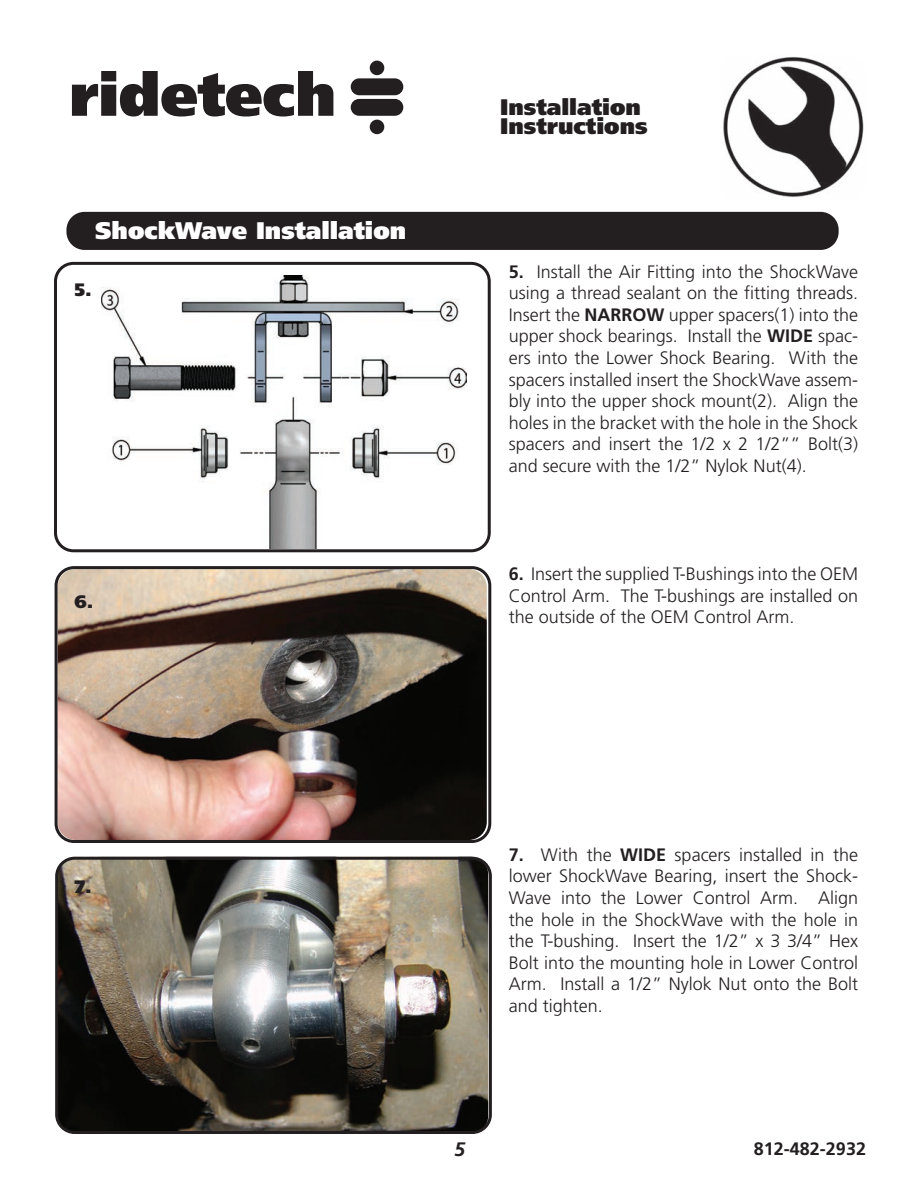
<style>
.page{position:relative;width:918px;height:1188px;background:#fff}
.page>*{position:absolute;margin:0;border:0;box-sizing:border-box;transform-origin:0 0}
.t1{font:900 24px "Frutiger LT Pro";color:#fff}
.t2{font:900 22.5px/19.5px "Frutiger LT Pro";color:#231f20}
.t3{font:italic 700 19.5px "Frutiger LT Pro";color:#231f20}
.t4{font:300 18px/21.6px "Frutiger LT Pro";color:#231f20;text-align:justify}
.t5{font:700 18px "Frutiger LT Pro";color:#231f20}
.t6{font:900 18px "Frutiger LT Pro";color:#231f20}
.s1{font-weight:700}
</style>
<div class="page">
<img style="left:723px;top:56px;width:141px;height:141px">
<svg style="left:72px;top:71px;width:261px;height:46px"></svg>
<div style="left:351px;top:78px;width:52px;height:17px;background:#231f20;border-radius:8px"></div>
<div style="left:351px;top:99px;width:52px;height:17px;background:#231f20;border-radius:8px"></div>
<div style="left:370px;top:61px;width:14px;height:14px;background:#231f20;border-radius:50%"></div>
<div style="left:370px;top:120px;width:14px;height:14px;background:#231f20;border-radius:50%"></div>
<img style="left:102px;top:275px;width:365px;height:273px">
<img style="left:59px;top:857px;width:429px;height:277px">
<img style="left:59px;top:570px;width:428px;height:269px">
<div style="left:54px;top:262px;width:437px;height:290px;border:3px solid #231f20;border-radius:18px"></div>
<div style="left:66px;top:212px;width:773px;height:38px;background:#231f20;border-radius:18px"></div>
<div style="left:55px;top:566px;width:436px;height:277px;border:3px solid #231f20;border-radius:18px"></div>
<div style="left:55px;top:857px;width:437px;height:277px;border:3px solid #231f20;border-radius:18px"></div>
<h1 class="t1" style="left:95px;top:216px;width:313px">ShockWave Installation</h1>
<p class="t6" style="left:75px;top:278px;width:19px">5.</p>
<p class="t6" style="left:75px;top:590px;width:20px">6.</p>
<p class="t2" style="left:500px;top:97px;width:149px">Installation<br>Instructions</p>
<p class="t4" style="left:509px;top:261px;width:351px"><span class="s1">5.</span> Install the Air Fitting into the ShockWave using a thread sealant on the fitting threads.<br>Insert the <span class="s1">NARROW</span> upper spacers(1) into the upper shock bearings. Install the <span class="s1">WIDE</span> spac&shy;ers into the Lower Shock Bearing. With the spacers installed insert the ShockWave assem&shy;bly into the upper shock mount(2). Align the holes in the bracket with the hole in the Shock spacers and insert the 1/2 x 2 1/2”” Bolt(3) and secure with the 1/2” Nylok Nut(4).</p>
<p class="t4" style="left:509px;top:563px;width:351px"><span class="s1">6.</span> Insert the supplied T-Bushings into the OEM Control Arm. The T-bushings are installed on the outside of the OEM Control Arm.</p>
<p class="t6" style="left:75px;top:876px;width:19px">7.</p>
<p class="t4" style="left:509px;top:844px;width:351px"><span class="s1">7.</span> With the <span class="s1">WIDE</span> spacers installed in the lower ShockWave Bearing, insert the Shock-Wave into the Lower Control Arm. Align the hole in the ShockWave with the hole in the T-bushing. Insert the 1/2” x 3 3/4” Hex Bolt into the mounting hole in Lower Control Arm. Install a 1/2” Nylok Nut onto the Bolt and tighten.</p>
<p class="t3" style="left:454px;top:1138px;width:12px">5</p>
<p class="t5" style="left:754px;top:1138px;width:114px">812-482-2932</p>
</div>
